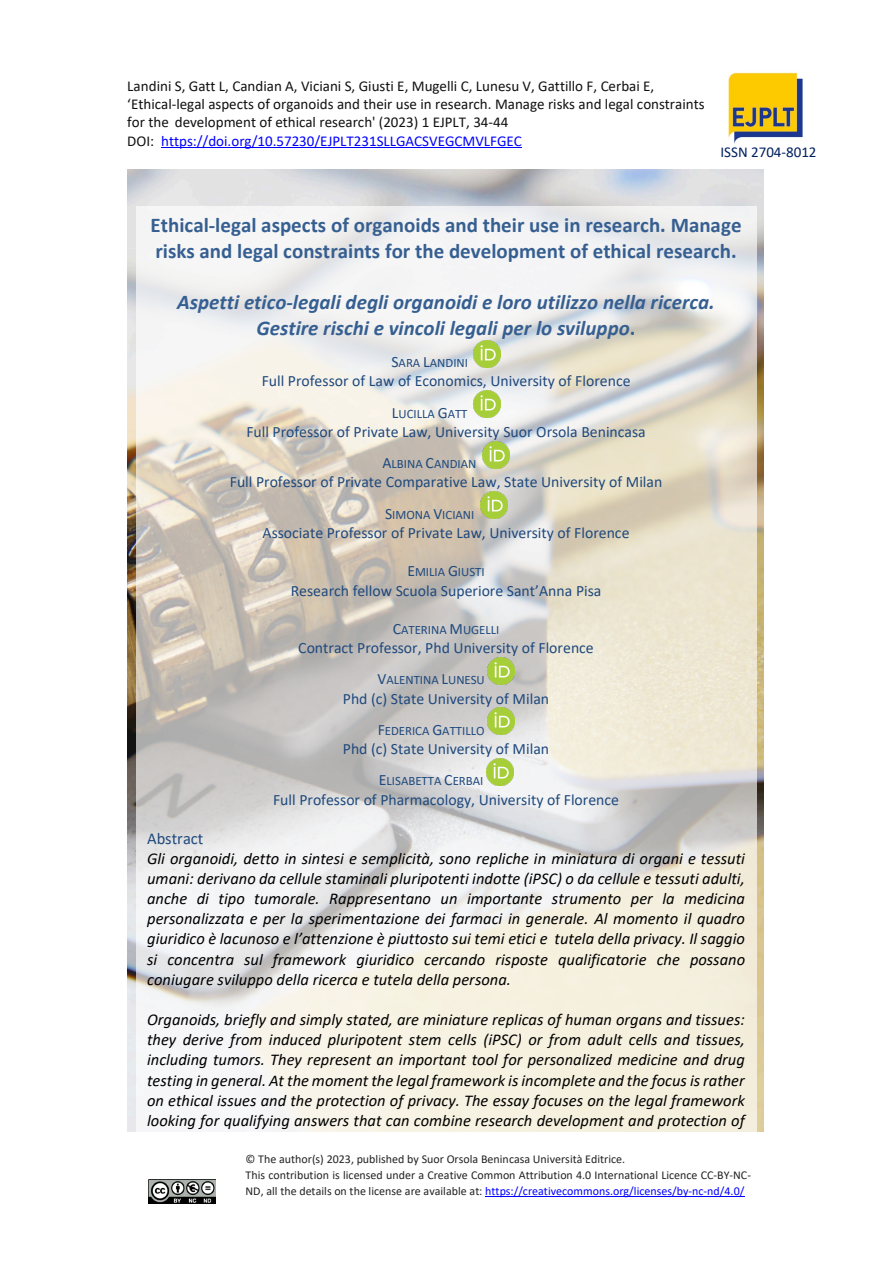
<style>
.page{position:relative;width:893px;height:1263px;background:#fff}
.page>*{position:absolute;margin:0;border:0;box-sizing:border-box;transform-origin:0 0}
.t1{font:700 21px/25.7px "Calibri";color:#365f91}
.t2{font:italic 700 21px/25.7px "Calibri";color:#365f91;text-align:center}
.t3{font:italic 16.5px/20.1px "Calibri";color:#000;text-align:justify}
.t4{font:16.5px "Calibri";color:#1f497d}
.t5{font:15.75px "Calibri";color:#1f497d}
.t6{font:15px/18.3px "Calibri";color:#111}
.t7{font:15px "Calibri";color:#00f}
.t8{font:15px "Calibri";color:#002060}
.t9{font:12.75px "Calibri";color:#1f497d}
.t10{font:12px/15.9px "Calibri";color:#222}
.s1{color:#111}
.s2{font-style:normal}
.s3{font-size:15.75px}
.s4{color:#00f}
</style>
<div class="page">
<img style="left:127px;top:170px;width:636px;height:961px">
<img style="left:728px;top:72px;width:74px;height:72px">
<div style="left:136px;top:206px;width:620px;height:929px;background:#fff;opacity:.65"></div>
<img style="left:474px;top:340px;width:27px;height:27px">
<img style="left:473px;top:391px;width:27px;height:27px">
<img style="left:482px;top:441px;width:27px;height:27px">
<img style="left:480px;top:492px;width:27px;height:27px">
<img style="left:487px;top:657px;width:27px;height:27px">
<img style="left:487px;top:708px;width:27px;height:27px">
<img style="left:486px;top:758px;width:27px;height:27px">
<hr style="left:485px;top:1196px;width:259px;height:1px;background:#00f">
<img style="left:148px;top:1179px;width:68px;height:24px">
<hr style="left:161px;top:147px;width:361px;height:1px;background:#00f">
<p class="t6" style="left:127px;top:76px;width:579px">Landini S, Gatt L, Candian A, Viciani S, Giusti E, Mugelli C, Lunesu V, Gattillo F, Cerbai E, ‘Ethical-legal aspects of organoids and their use in research. Manage risks and legal constraints for the development of ethical research' (2023) 1 EJPLT, 34-44</p>
<p class="t7" style="left:127px;top:130px;width:396px"><span class="s1">DOI:</span> https://doi.org/10.57230/EJPLT231SLLGACSVEGCMVLFGEC</p>
<p class="t8" style="left:720px;top:142px;width:98px">ISSN 2704-8012</p>
<p class="t1" style="left:151px;top:212px;width:592px">Ethical-legal aspects of organoids and their use in research. Manage risks and legal constraints for the development of ethical research.</p>
<p class="t2" style="left:177px;top:288px;width:539px">Aspetti etico-legali degli organoidi e loro utilizzo nella ricerca.<br>Gestire rischi e vincoli legali per lo sviluppo<span class="s2">.</span></p>
<p class="t9" style="left:391px;top:354px;width:78px"><span class="s3">S</span>ARA <span class="s3">L</span>ANDINI</p>
<p class="t5" style="left:262px;top:370px;width:370px">Full Professor of Law of Economics, University of Florence</p>
<p class="t9" style="left:392px;top:405px;width:77px"><span class="s3">L</span>UCILLA <span class="s3">G</span>ATT</p>
<p class="t5" style="left:246px;top:421px;width:401px">Full Professor of Private Law, University Suor Orsola Benincasa</p>
<p class="t9" style="left:382px;top:455px;width:95px"><span class="s3">A</span>LBINA <span class="s3">C</span>ANDIAN</p>
<p class="t5" style="left:230px;top:471px;width:434px">Full Professor of Private Comparative Law, State University of Milan</p>
<p class="t9" style="left:385px;top:506px;width:91px"><span class="s3">S</span>IMONA <span class="s3">V</span>ICIANI</p>
<p class="t5" style="left:262px;top:522px;width:368px">Associate Professor of Private Law, University of Florence</p>
<p class="t9" style="left:407px;top:563px;width:79px"><span class="s3">E</span>MILIA <span class="s3">G</span>IUSTI</p>
<p class="t5" style="left:291px;top:579px;width:312px">Research fellow Scuola Superiore Sant’Anna Pisa</p>
<p class="t9" style="left:392px;top:621px;width:108px"><span class="s3">C</span>ATERINA <span class="s3">M</span>UGELLI</p>
<p class="t5" style="left:298px;top:637px;width:297px">Contract Professor, Phd University of Florence</p>
<p class="t9" style="left:377px;top:671px;width:109px"><span class="s3">V</span>ALENTINA <span class="s3">L</span>UNESU</p>
<p class="t5" style="left:343px;top:688px;width:208px">Phd (c) State University of Milan</p>
<p class="t9" style="left:377px;top:722px;width:108px"><span class="s3">F</span>EDERICA <span class="s3">G</span>ATTILLO</p>
<p class="t5" style="left:343px;top:738px;width:208px">Phd (c) State University of Milan</p>
<p class="t9" style="left:379px;top:772px;width:106px"><span class="s3">E</span>LISABETTA <span class="s3">C</span>ERBAI</p>
<p class="t5" style="left:273px;top:788px;width:347px">Full Professor of Pharmacology, University of Florence</p>
<p class="t4" style="left:147px;top:827px;width:58px">Abstract</p>
<p class="t3" style="left:147px;top:848px;width:599px">Gli organoidi, detto in sintesi e semplicità, sono repliche in miniatura di organi e tessuti umani: derivano da cellule staminali pluripotenti indotte (iPSC) o da cellule e tessuti adulti, anche di tipo tumorale. Rappresentano un importante strumento per la medicina personalizzata e per la sperimentazione dei farmaci in generale. Al momento il quadro giuridico è lacunoso e l’attenzione è piuttosto sui temi etici e tutela della privacy. Il saggio si concentra sul framework giuridico cercando risposte qualificatorie che possano coniugare sviluppo della ricerca e tutela della persona.</p>
<p class="t3" style="left:147px;top:1009px;width:599px">Organoids, briefly and simply stated, are miniature replicas of human organs and tissues: they derive from induced pluripotent stem cells (iPSC) or from adult cells and tissues, including tumors. They represent an important tool for personalized medicine and drug testing in general. At the moment the legal framework is incomplete and the focus is rather on ethical issues and the protection of privacy. The essay focuses on the legal framework looking for qualifying answers that can combine research development and protection of</p>
<p class="t10" style="left:245px;top:1151px;width:381px">© The author(s) 2023, published by Suor Orsola Benincasa Università Editrice.</p>
<p class="t10" style="left:245px;top:1167px;width:507px">This contribution is licensed under a Creative Common Attribution 4.0 International Licence CC-BY-NC-<br>ND, all the details on the license are available at: <span class="s4">https://creativecommons.org/licenses/by-nc-nd/4.0/</span></p>
</div>
